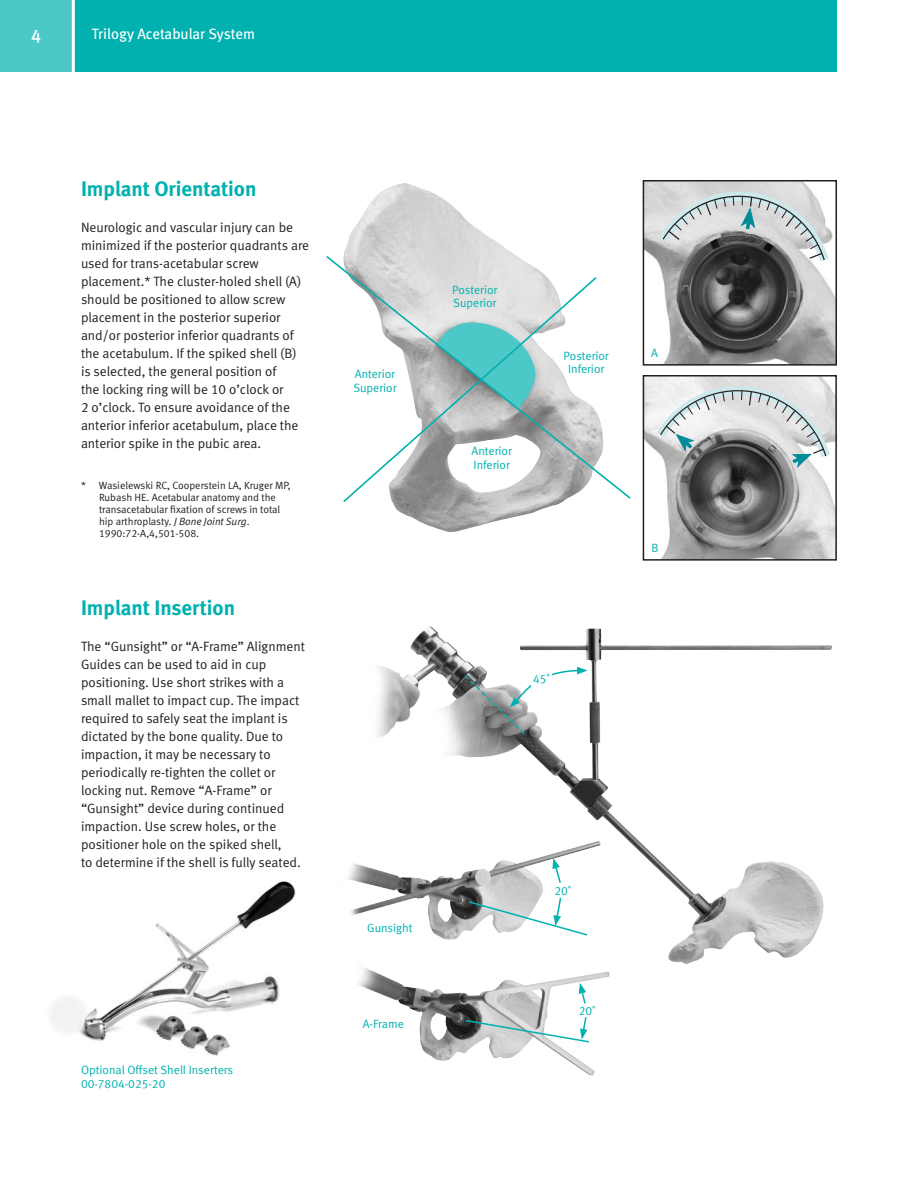
<style>
.page{position:relative;width:918px;height:1188px;background:#fff}
.page>*{position:absolute;margin:0;border:0;box-sizing:border-box;transform-origin:0 0}
.t1{font:21px "Meta Bold LF";color:#00b1b0}
.t2{font:18px "Meta Medium LF";color:#fff}
.t3{font:15px "Meta Book LF";letter-spacing:-.005em;color:#fff}
.t4{font:13.5px/18px "Meta Normal LF";color:#231f20}
.t5{font:12px/13.5px "Meta Normal LF";color:#00b1b0}
.t6{font:10.5px/12px "Meta Normal LF";color:#231f20}
.s1{font-style:italic}
</style>
<div class="page">
<div style="left:75px;top:0;width:762px;height:72px;background:#00b1b0"></div>
<div style="left:0;top:0;width:72px;height:72px;background:#4dc8c8"></div>
<img style="left:344px;top:183px;width:218px;height:349px">
<img style="left:51px;top:881px;width:245px;height:175px">
<img style="left:646px;top:183px;width:188px;height:180px">
<div style="left:643px;top:180px;width:194px;height:186px;border:2px solid #231f20"></div>
<img style="left:646px;top:378px;width:188px;height:180px">
<div style="left:643px;top:375px;width:194px;height:186px;border:2px solid #231f20"></div>
<img style="left:378px;top:626px;width:454px;height:338px">
<svg style="left:463px;top:667px;width:125px;height:69px"></svg>
<div style="left:532px;top:674px;width:20px;height:14px;background:#fff"></div>
<img style="left:348px;top:841px;width:253px;height:99px">
<svg style="left:552px;top:858px;width:10px;height:27px"></svg>
<svg style="left:467px;top:896px;width:122px;height:41px"></svg>
<img style="left:358px;top:951px;width:252px;height:125px">
<svg style="left:579px;top:983px;width:8px;height:22px"></svg>
<svg style="left:464px;top:1015px;width:127px;height:29px"></svg>
<svg style="left:326px;top:256px;width:305px;height:244px"></svg>
<svg style="left:650px;top:191px;width:184px;height:81px;background:#acb0b1"></svg>
<svg style="left:646px;top:325px;width:188px;height:2px"></svg>
<svg style="left:653px;top:382px;width:179px;height:87px"></svg>
<h2 class="t2" style="left:31px;top:26px;width:12px">4</h2>
<p class="t3" style="left:92px;top:25px;width:165px">Trilogy Acetabular System</p>
<h1 class="t1" style="left:81px;top:177px;width:177px">Implant Orientation</h1>
<p class="t4" style="left:81px;top:218px;width:230px">Neurologic and vascular injury can be minimized if the posterior quadrants are used for trans-acetabular screw placement.* The cluster-holed shell (A) should be positioned to allow screw placement in the posterior superior and/or posterior inferior quadrants of the acetabulum. If the spiked shell (B) is selected, the general position of<br>the locking ring will be 10 o’clock or<br>2 o’clock. To ensure avoidance of the anterior inferior acetabulum, place the anterior spike in the pubic area.</p>
<p class="t6" style="left:99px;top:479px;width:193px;text-indent:-18px">* Wasielewski RC, Cooperstein LA, Kruger MP, Rubash HE. Acetabular anatomy and the transacetabular fixation of screws in total hip arthroplasty. <span class="s1">J Bone Joint Surg</span>.<br>1990:72-A,4,501-508.</p>
<h1 class="t1" style="left:81px;top:596px;width:156px">Implant Insertion</h1>
<p class="t4" style="left:81px;top:638px;width:225px">The “Gunsight” or “A-Frame” Alignment Guides can be used to aid in cup positioning. Use short strikes with a small mallet to impact cup. The impact required to safely seat the implant is dictated by the bone quality. Due to impaction, it may be necessary to periodically re-tighten the collet or locking nut. Remove “A-Frame” or “Gunsight” device during continued impaction. Use screw holes, or the positioner hole on the spiked shell,<br>to determine if the shell is fully seated.</p>
<p class="t5" style="left:81px;top:1063px;width:154px">Optional Offset Shell Inserters<br>00-7804-025-20</p>
<p class="t5" style="left:353px;top:367px;width:45px">Anterior<br>Superior</p>
<p class="t5" style="left:452px;top:283px;width:47px">Posterior<br>Superior</p>
<p class="t5" style="left:472px;top:444px;width:42px">Anterior<br>Inferior</p>
<p class="t5" style="left:564px;top:349px;width:47px;text-align:center">Posterior<br>Inferior</p>
<p class="t5" style="left:651px;top:346px;width:8px">A</p>
<p class="t5" style="left:652px;top:541px;width:9px">B</p>
<p class="t5" style="left:533px;top:672px;width:18px">45˚</p>
<p class="t5" style="left:367px;top:921px;width:47px">Gunsight</p>
<p class="t5" style="left:363px;top:1017px;width:43px">A-Frame</p>
<p class="t5" style="left:554px;top:884px;width:18px">20˚</p>
<p class="t5" style="left:579px;top:1003px;width:18px">20˚</p>
</div>
